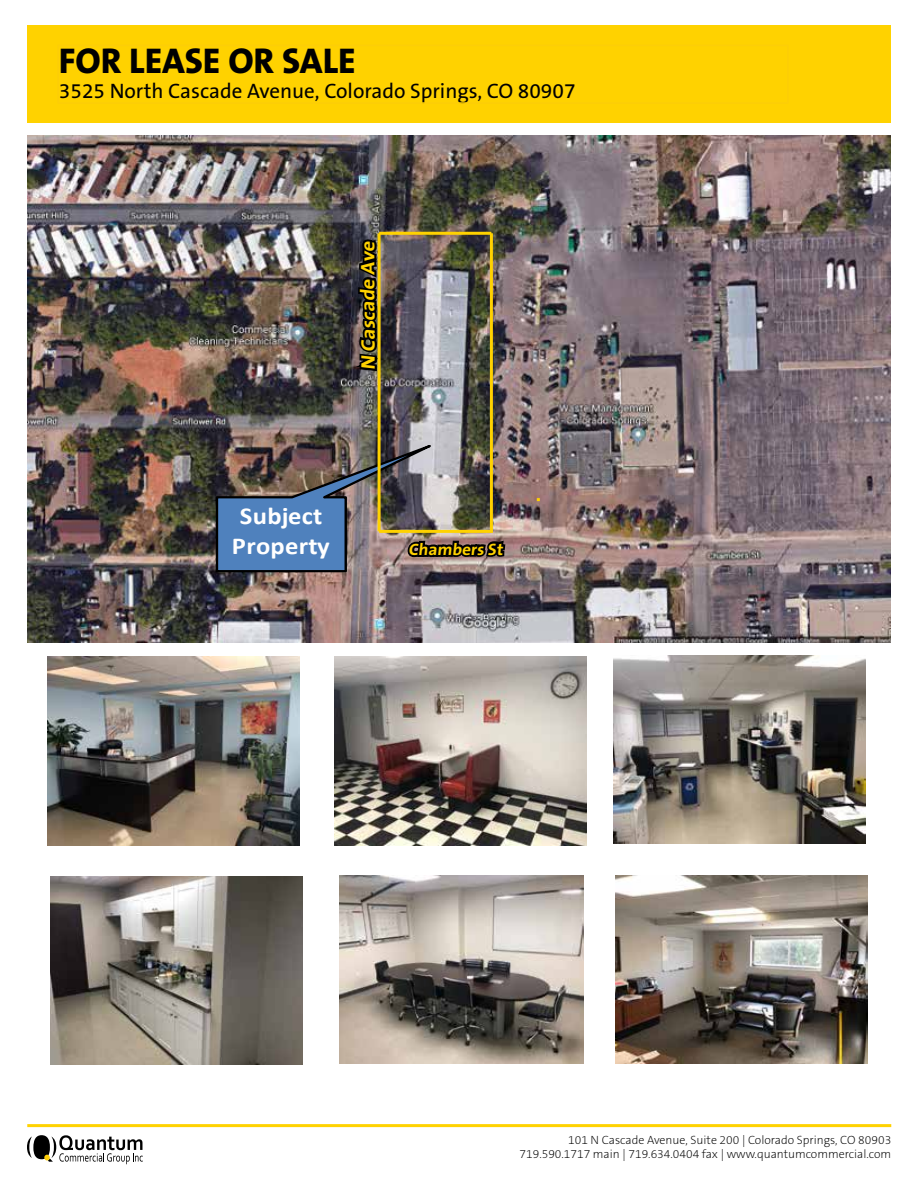
<style>
.page{position:relative;width:918px;height:1188px;background:#fff}
.page>*{position:absolute;margin:0;border:0;box-sizing:border-box;transform-origin:0 0}
.t1{font:800 36px "The Sans B8";color:#000}
.t2{font:700 24.45px/29.5px "Calibri";letter-spacing:.01em;color:#fff;text-align:center;scale:1.09 1}
.t3{font:21px "The Sans B5 Plain";color:#000}
.t4{font:700 19.65px "The Sans B7";color:#ffd200;scale:1.05 1}
.t5{font:700 16.5px "The Sans B7";color:#ffd200;scale:1.05 1}
.t6{font:200 12px/14.4px "The Sans B2";color:#000;text-align:right}
</style>
<div class="page">
<div style="left:27px;top:25px;width:864px;height:97px;background:#ffd200"></div>
<hr style="left:27px;top:1124px;width:864px;height:3px;background:#ffd200">
<svg style="left:27px;top:1135px;width:116px;height:29px"></svg>
<img style="left:27px;top:135px;width:864px;height:508px">
<img style="left:331px;top:236px;width:74px;height:139px">
<img style="left:216px;top:444px;width:293px;height:129px">
<img style="left:48px;top:657px;width:252px;height:188px">
<img style="left:335px;top:657px;width:252px;height:188px">
<img style="left:614px;top:655px;width:252px;height:189px">
<img style="left:50px;top:876px;width:252px;height:189px">
<img style="left:339px;top:875px;width:245px;height:189px">
<img style="left:615px;top:875px;width:252px;height:189px">
<hr style="left:379px;top:232px;width:112px;height:3px;background:#ffd200">
<hr style="left:490px;top:233px;width:3px;height:298px;background:#ffd200">
<hr style="left:378px;top:233px;width:3px;height:298px;background:#ffd200">
<hr style="left:379px;top:530px;width:114px;height:3px;background:#ffd200">
<h1 class="t1" style="left:59px;top:41px;width:298px">FOR LEASE OR SALE</h1>
<h3 class="t3" style="left:59px;top:80px;width:518px">3525 North Cascade Avenue, Colorado Springs, CO 80907</h3>
<h3 class="t4" style="left:357px;top:370px;width:127px;rotate:-90deg">N Cascade Ave</h3>
<h2 class="t2" style="left:232px;top:501px;width:91px">Subject<br>Property</h2>
<h3 class="t5" style="left:409px;top:540px;width:93px">Chambers St</h3>
<p class="t6" style="left:520px;top:1133px;width:373px">101 N Cascade Avenue, Suite 200 | Colorado Springs, CO 80903<br>719.590.1717 main | 719.634.0404 fax | www.quantumcommercial.com</p>
</div>
